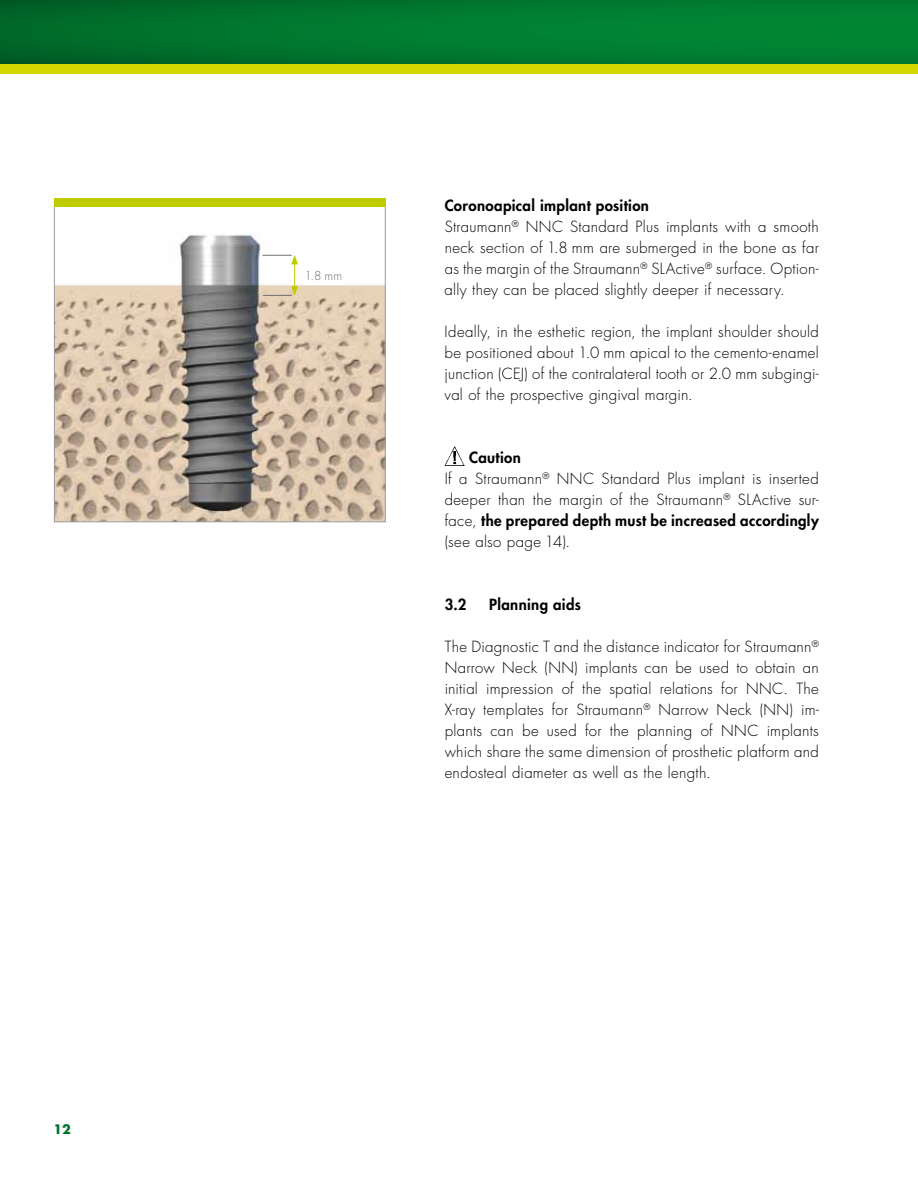
<style>
.page{position:relative;width:918px;height:1188px;background:#fff}
.page>*{position:absolute;margin:0;border:0;box-sizing:border-box;transform-origin:0 0}
.t1{font:300 15px/21px "Futura LT";letter-spacing:.02em;color:#000}
.t2{font:800 15px "Futura LT";letter-spacing:.02em;color:#000}
.t3{font:700 12.75px "Futura LT";color:#00722d}
.t4{font:300 12px "Futura LT";color:#707172}
.s1{font-weight:800}
</style>
<div class="page">
<img style="left:56px;top:234px;width:328px;height:286px">
<div style="left:54px;top:199px;width:332px;height:8px;background:#bdcd00"></div>
<img style="left:445px;top:447px;width:19px;height:18px">
<svg style="left:263px;top:255px;width:35px;height:41px"></svg>
<div style="left:304px;top:266px;width:39px;height:19px;background:#fff"></div>
<div style="left:0;top:0;width:918px;height:74px;background:linear-gradient(to right,#006829,#008834)"></div>
<div style="left:0;top:64px;width:918px;height:10px;background:#d4d700"></div>
<p class="t3" style="left:53px;top:1121px;width:19px">12</p>
<p class="t4" style="left:304px;top:268px;width:39px">1.8 mm</p>
<p class="t1" style="left:445px;top:196px;width:376px"><span class="s1">Coronoapical implant position<br></span>Straumann<sup>®</sup> NNC Standard Plus implants with a smooth neck section of 1.8 mm are submerged in the bone as far as the margin of the Straumann<sup>®</sup> SLActive<sup>®</sup> surface. Option&shy;ally they can be placed slightly deeper if necessary.</p>
<p class="t1" style="left:445px;top:322px;width:376px;text-align:justify">Ideally, in the esthetic region, the implant shoulder should be positioned about 1.0 mm apical to the cemento-enamel junction (CEJ) of the contralateral tooth or 2.0 mm subgingi&shy;val of the prospective gingival margin.</p>
<p class="t1" style="left:445px;top:448px;width:376px;text-indent:24px"><span class="s1">Caution<br></span>If a Straumann<sup>®</sup> NNC Standard Plus implant is inserted deeper than the margin of the Straumann<sup>®</sup> SLActive sur&shy;face, <span class="s1">the prepared depth must be increased accordingly </span>(see also page 14).</p>
<p class="t2" style="left:445px;top:595px;width:23px">3.2</p>
<p class="t2" style="left:489px;top:595px;width:93px">Planning aids</p>
<p class="t1" style="left:445px;top:637px;width:376px;text-align:justify">The Diagnostic T and the distance indicator for Straumann<sup>® </sup>Narrow Neck (NN) implants can be used to obtain an initial impression of the spatial relations for NNC. The X-ray templates for Straumann<sup>®</sup> Narrow Neck (NN) im&shy;plants can be used for the planning of NNC implants which share the same dimension of prosthetic platform and endosteal diameter as well as the length.</p>
</div>
